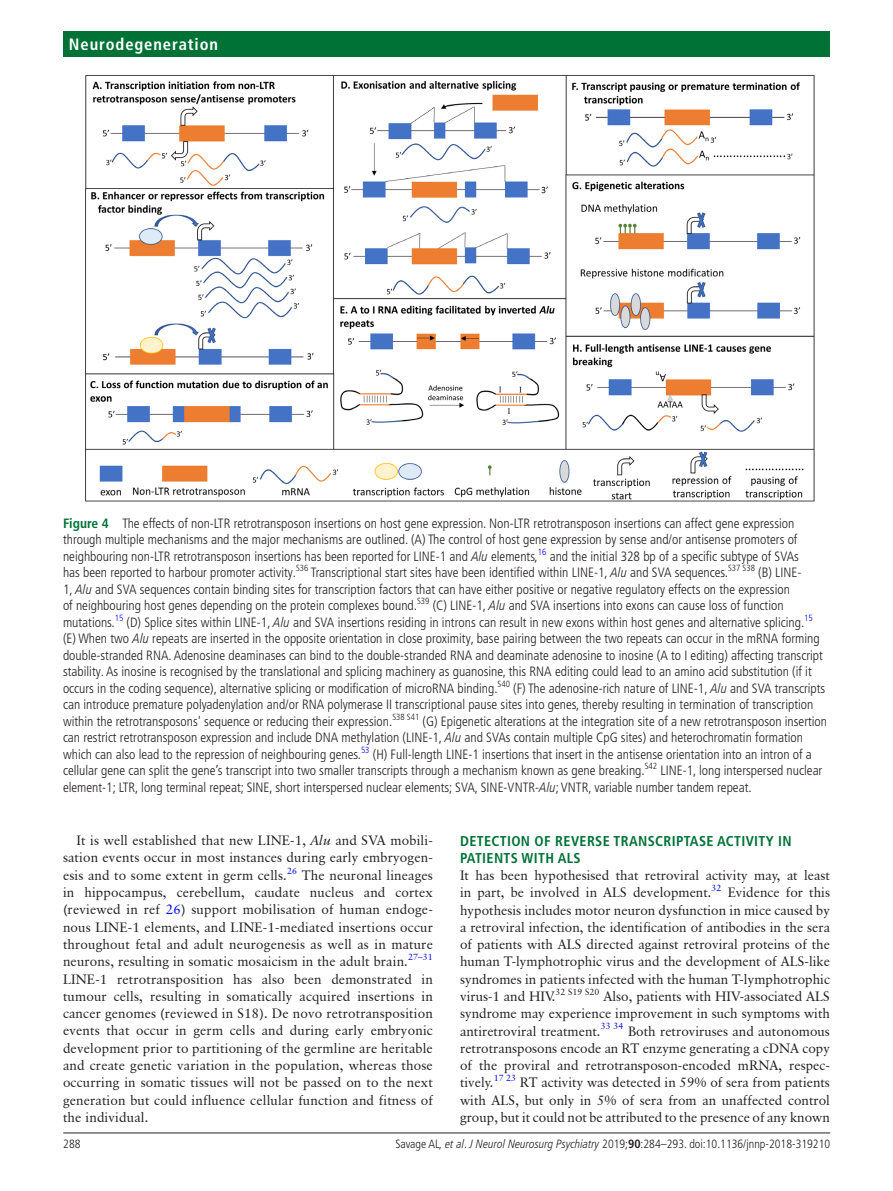
<style>
.page{position:relative;width:893px;height:1191px;background:#fff}
.page>*{position:absolute;margin:0;border:0;box-sizing:border-box;transform-origin:0 0}
.t1{font:700 condensed 16.5px "Frutiger LT Pro";letter-spacing:.055em;color:#fff}
.t2{font:700 condensed 14.25px "Frutiger LT Pro";letter-spacing:.025em;color:#007236}
.t3{font:300 condensed 13.5px/16.5px "Frutiger LT Pro";color:#231f20}
.t4{font:13.5px/17.2px "Classical Garamond BT";color:#231f20;text-align:justify}
.t5{font:300 condensed 12px "Frutiger LT Pro";color:#231f20}
.t6{font:9px "Classical Garamond BT";color:#00f}
.t7{font:9px "Classical Garamond BT";color:#231f20}
.s1{font-weight:700;color:#007236}
.s2{font-style:italic}
.s3{color:#00f}
.s4{font-weight:700}
</style>
<div class="page">
<hr style="left:63px;top:1132px;width:767px;height:1px;background:#231f20">
<div style="left:63px;top:31px;width:767px;height:25px;background:#007236"></div>
<img style="left:85px;top:75px;width:730px;height:427px">
<p class="t1" style="left:69px;top:34px;width:151px">NEURODEGENERATION</p>
<p class="t3" style="left:63px;top:515px;width:766px"><span class="s1">FIGURE 4</span> The effects of non-LTR retrotransposon insertions on host gene expression. Non-LTR retrotransposon insertions can affect gene expression through multiple mechanisms and the major mechanisms are outlined. (A) The control of host gene expression by sense and/or antisense promoters of neighbouring non-LTR retrotransposon insertions has been reported for LI NE-1 and <span class="s2">Alu</span> elements,<sup>16</sup> and the initial 328 bp of a specific subtype of SVAs<br>has been reported to harbour promoter activity.<sup>S36</sup> Transcriptional start sites have been identified within LI NE-1, <span class="s2">Alu</span> and SVA sequences.<sup>S37</sup> <sup>S38</sup> (B) LI NE-<br>1, <span class="s2">Alu</span> and SVA sequences contain binding sites for transcription factors that can have either positive or negative regulatory effects on the expression<br>of neighbouring host genes depending on the protein complexes bound.<sup>S39</sup> (C) LI NE-1, <span class="s2">Alu</span> and SVA insertions into exons can cause loss of function mutations.<sup>15</sup> (D) Splice sites within LI NE-1, <span class="s2">Alu</span> and SVA insertions residing in introns can result in new exons within host genes and alternative splicing.<sup>15 </sup>(E) When two <span class="s2">Alu</span> repeats are inserted in the opposite orientation in close proximity, base pairing between the two repeats can occur in the mRNA forming double-stranded RNA. Adenosine deaminases can bind to the double-stranded RNA and deaminate adenosine to inosine (A to I editing) affecting transcript stability. As inosine is recognised by the translational and splicing machinery as guanosine, this RNA editing could lead to an amino acid substitution (if it occurs in the coding sequence), alternative splicing or modification of microRNA binding.<sup>S40</sup> (F) The adenosine-rich nature of LI NE-1, <span class="s2">Alu</span> and SVA transcripts can introduce premature polyadenylation and/or RNA polymerase II transcriptional pause sites into genes, thereby resulting in termination of transcription within the retrotransposons' sequence or reducing their expression.<sup>S38</sup> <sup>S41</sup> (G) Epigenetic alterations at the integration site of a new retrotransposon insertion can restrict retrotransposon expression and include DNA methylation (LI NE-1, <span class="s2">Alu</span> and SVAs contain multiple CpG sites) and heterochromatin formation which can also lead to the repression of neighbouring genes.<sup>53</sup> (H) Full-length LI NE-1 insertions that insert in the antisense orientation into an intron of a cellular gene can split the gene’s transcript into two smaller transcripts through a mechanism known as gene breaking.<sup>S42</sup> LI NE-1, long interspersed nuclear element-1; LTR, long terminal repeat; SI NE, short interspersed nuclear elements; SVA, SI NE-VNTR-<span class="s2">Alu</span>; VNTR, variable number tandem repeat.</p>
<p class="t4" style="left:63px;top:831px;width:371px;text-indent:14px">It is well established that new LINE-1, <span class="s2">Alu</span> and SVA mobili&shy;sation events occur in most instances during early embryogen&shy;esis and to some extent in germ cells.<sup>26</sup> The neuronal lineages in hippocampus, cerebellum, caudate nucleus and cortex (reviewed in ref <span class="s3">26</span>) support mobilisation of human endoge&shy;nous LINE-1 elements, and LINE-1-mediated insertions occur throughout fetal and adult neurogenesis as well as in mature neurons, resulting in somatic mosaicism in the adult brain.<sup>27–31<br></sup>LINE-1 retrotransposition has also been demonstrated in tumour cells, resulting in somatically acquired insertions in cancer genomes (reviewed in S18). De novo retrotransposition events that occur in germ cells and during early embryonic development prior to partitioning of the germline are heritable and create genetic variation in the population, whereas those occurring in somatic tissues will not be passed on to the next generation but could influence cellular function and fitness of the individual.</p>
<p class="t2" style="left:460px;top:832px;width:265px">DETECTION OF REVERSE TRANSCRIPTASE ACTI</p>
<p class="t2" style="left:746px;top:832px;width:40px">VITY IN</p>
<p class="t2" style="left:460px;top:849px;width:121px">PATI ENTS WITH ALS</p>
<p class="t4" style="left:460px;top:866px;width:371px">It has been hypothesised that retroviral activity may, at least in part, be involved in ALS development.</p>
<p class="t6" style="left:712px;top:882px;width:11px">32</p>
<p class="t4" style="left:460px;top:884px;width:371px;text-indent:268px">Evidence for this hypothesis includes motor neuron dysfunction in mice caused by a retroviral infection, the identification of antibodies in the sera of patients with ALS directed against retroviral proteins of the human T-lymphotrophic virus and the development of ALS-like syndromes in patients infected with the human T-lymphotrophic virus-1 and HIV.</p>
<p class="t7" style="left:556px;top:986px;width:45px">32 S19 S20</p>
<p class="t4" style="left:460px;top:987px;width:371px;text-indent:143px">Also, patients with HIV-associated ALS syndrome may experience improvement in such symptoms with antiretroviral treatment.</p>
<p class="t6" style="left:601px;top:1020px;width:24px">33 34</p>
<p class="t4" style="left:460px;top:1022px;width:371px;text-indent:168px">Both retroviruses and autonomous retrotransposons encode an RT enzyme generating a cDNA copy of the proviral and retrotransposon-encoded mRNA, respec&shy;tively.</p>
<p class="t6" style="left:494px;top:1072px;width:24px">17 23</p>
<p class="t4" style="left:460px;top:1073px;width:371px;text-indent:60px">RT activity was detected in 59% of sera from patients with ALS, but only in 5% of sera from an unaffected control group, but it could not be attributed to the presence of any known</p>
<p class="t5" style="left:63px;top:1136px;width:19px">288</p>
<p class="t5" style="left:395px;top:1136px;width:436px">Savage AL<span class="s2">, et al</span>. <span class="s2">J Neurol Neurosurg Psychiatry</span> 2019;<span class="s4">90</span>:284–293. doi:10.1136/jnnp-2018-319210</p>
</div>
